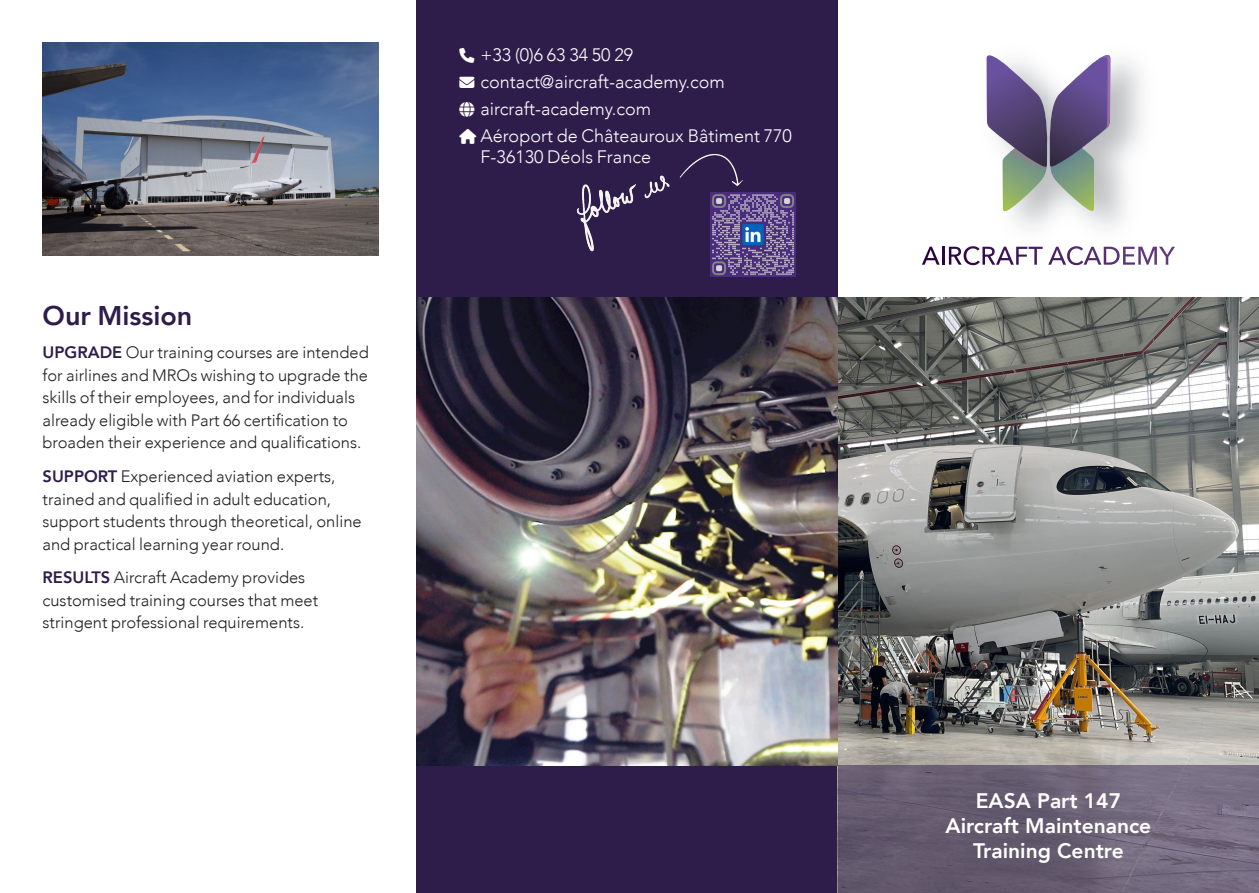
<style>
.page{position:relative;width:1259px;height:893px;background:#fff}
.page>*{position:absolute;margin:0;border:0;box-sizing:border-box;transform-origin:0 0}
.t1{font:800 27px "Avenir";color:#2e1d4b}
.t2{font:800 21px/25.2px "Avenir";color:#fff;text-align:center}
.t3{font:300 18px/21px "Avenir";color:#fff}
.t4{font:300 16.5px/22.5px "Avenir";color:#231f20}
.s1{font-weight:800;color:#2e1d4b}
</style>
<div class="page">
<svg style="left:416px;top:0;width:1px;height:893px"></svg>
<div style="left:417px;top:0;width:421px;height:893px;background:#2e1d4b"></div>
<img style="left:838px;top:298px;width:421px;height:467px">
<img style="left:1013px;top:57px;width:130px;height:192px">
<svg style="left:922px;top:246px;width:120px;height:19px"></svg>
<svg style="left:1048px;top:246px;width:127px;height:19px"></svg>
<svg style="left:986px;top:55px;width:124px;height:161px"></svg>
<img style="left:43px;top:43px;width:335px;height:212px">
<img style="left:711px;top:192px;width:84px;height:84px">
<img style="left:417px;top:298px;width:421px;height:467px">
<svg style="left:838px;top:765px;width:421px;height:128px;background:#6b6276"></svg>
<img style="left:576px;top:154px;width:177px;height:101px">
<p class="t1" style="left:43px;top:294px;width:151px">Our Mission</p>
<p class="t4" style="left:43px;top:341px;width:328px"><span class="s1">UPGRADE</span> Our training courses are intended for airlines and MROs wishing to upgrade the skills of their employees, and for individuals already eligible with Part 66 certification to broaden their experience and qualifications.</p>
<p class="t4" style="left:43px;top:465px;width:321px"><span class="s1">SUPPORT</span> Experienced aviation experts, trained and qualified in adult education, support students through theoretical, online and practical learning year round.</p>
<p class="t4" style="left:43px;top:566px;width:277px"><span class="s1">RESULTS</span> Aircraft Academy provides customised training courses that meet stringent professional requirements.</p>
<p class="t3" style="left:459px;top:44px;width:175px">□■ +33 (0)6 63 34 50 29</p>
<p class="t3" style="left:459px;top:71px;width:267px">■❖●□ contact@aircraft-academy.com</p>
<p class="t3" style="left:459px;top:98px;width:193px">●□ aircraft-academy.com</p>
<p class="t3" style="left:480px;top:125px;width:313px;text-indent:-21px">□◆▲ Aéroport de Châteauroux Bâtiment 770<br>F-36130 Déols France</p>
<p class="t2" style="left:945px;top:788px;width:207px">EASA Part 147<br>Aircraft Maintenance<br>Training Centre</p>
</div>
